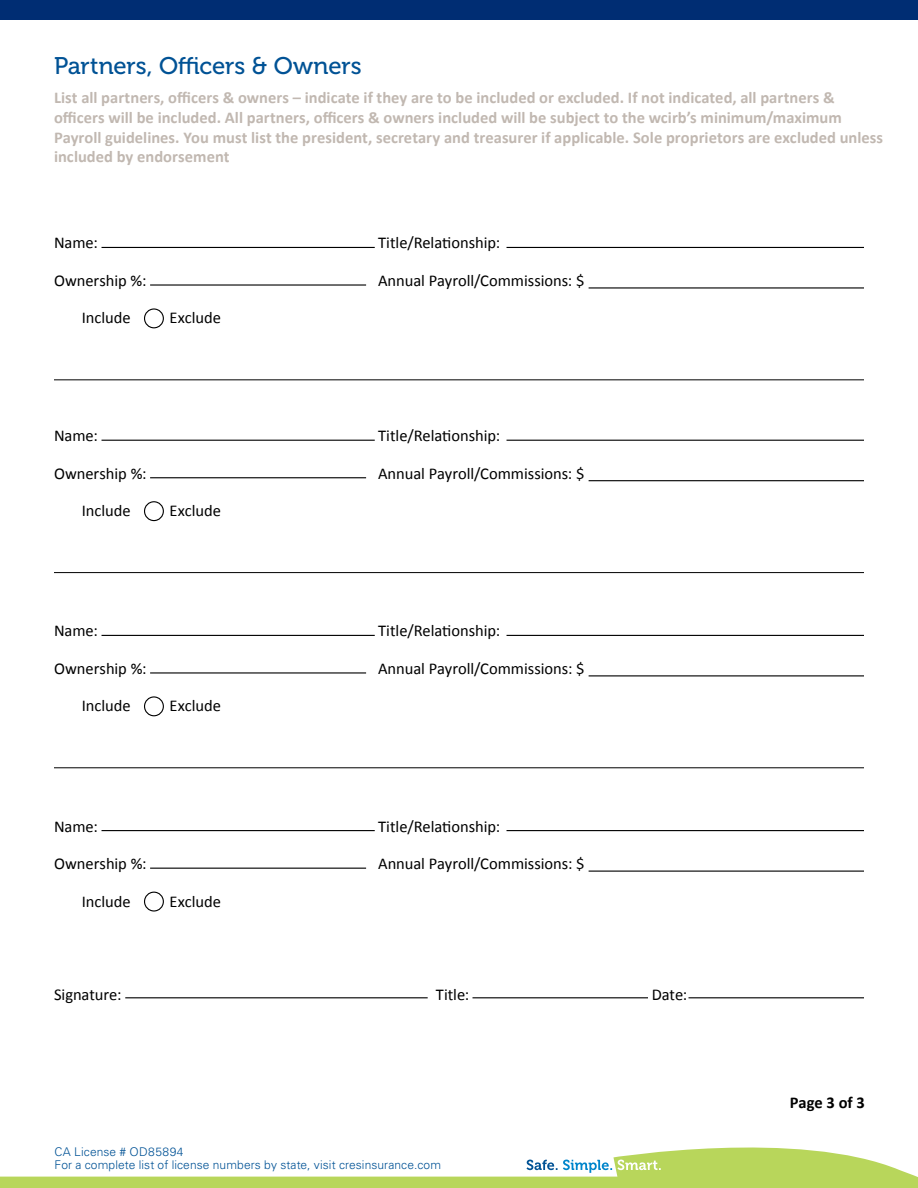
<style>
.page{position:relative;width:918px;height:1188px;background:#fff}
.page>*{position:absolute;margin:0;border:0;box-sizing:border-box;transform-origin:0 0}
.t1{font:24px "Museo 500";color:#005295}
.t2{font:700 16.5px/19.8px "Calibri";color:#c1b8b1}
.t3{font:16.5px "Calibri";letter-spacing:-.005em;color:#000}
.t4{font:700 16.5px "Calibri";color:#000}
.t5{font:300 12px/13.5px "Univers LT Std";letter-spacing:.01em;color:#005295}
</style>
<div class="page">
<hr style="left:102px;top:247px;width:273px;height:1px;background:#000">
<hr style="left:102px;top:440px;width:273px;height:1px;background:#000">
<hr style="left:102px;top:635px;width:273px;height:1px;background:#000">
<hr style="left:102px;top:830px;width:273px;height:1px;background:#000">
<hr style="left:125px;top:997px;width:303px;height:1px;background:#000">
<hr style="left:472px;top:997px;width:176px;height:1px;background:#000">
<hr style="left:688px;top:997px;width:176px;height:1px;background:#000">
<hr style="left:507px;top:247px;width:357px;height:1px;background:#000">
<hr style="left:507px;top:440px;width:357px;height:1px;background:#000">
<hr style="left:507px;top:635px;width:357px;height:1px;background:#000">
<hr style="left:507px;top:830px;width:357px;height:1px;background:#000">
<hr style="left:589px;top:287px;width:275px;height:2px;background:#000">
<hr style="left:589px;top:480px;width:275px;height:1px;background:#000">
<hr style="left:589px;top:675px;width:275px;height:1px;background:#000">
<hr style="left:589px;top:871px;width:275px;height:1px;background:#000">
<hr style="left:150px;top:284px;width:216px;height:2px;background:#000">
<hr style="left:150px;top:477px;width:216px;height:1px;background:#000">
<hr style="left:150px;top:672px;width:216px;height:2px;background:#000">
<hr style="left:150px;top:868px;width:216px;height:1px;background:#000">
<div style="left:144px;top:308px;width:20px;height:20px;border:1px solid #000;border-radius:50%"></div>
<div style="left:144px;top:501px;width:20px;height:20px;border:1px solid #000;border-radius:50%"></div>
<div style="left:144px;top:696px;width:20px;height:20px;border:1px solid #000;border-radius:50%"></div>
<div style="left:144px;top:892px;width:20px;height:20px;border:1px solid #000;border-radius:50%"></div>
<hr style="left:54px;top:380px;width:810px;height:1px;background:#000">
<hr style="left:54px;top:572px;width:810px;height:1px;background:#000">
<hr style="left:54px;top:768px;width:810px;height:1px;background:#000">
<svg style="left:526px;top:1147px;width:392px;height:41px"></svg>
<div style="left:0;top:1177px;width:692px;height:11px;background:#b8d65b"></div>
<div style="left:0;top:0;width:918px;height:20px;background:#002d73"></div>
<h1 class="t1" style="left:54px;top:53px;width:309px">Partners, Officers &amp; Owners</h1>
<p class="t2" style="left:54px;top:88px;width:831px">List all partners, officers &amp; owners – indicate if they are to be included or excluded. If not indicated, all partners &amp; officers will be included. All partners, officers &amp; owners included will be subject to the wcirb’s minimum/maximum Payroll guidelines. You must list the president, secretary and treasurer if applicable. Sole proprietors are excluded unless included by endorsement</p>
<p class="t3" style="left:54px;top:233px;width:45px">Name:</p>
<p class="t3" style="left:378px;top:233px;width:124px">Title/Relationship:</p>
<p class="t3" style="left:54px;top:270px;width:94px">Ownership %:</p>
<p class="t3" style="left:378px;top:270px;width:208px">Annual Payroll/Commissions: $</p>
<p class="t3" style="left:82px;top:308px;width:51px">Include</p>
<p class="t3" style="left:169px;top:308px;width:53px">Exclude</p>
<p class="t3" style="left:54px;top:425px;width:45px">Name:</p>
<p class="t3" style="left:378px;top:425px;width:124px">Title/Relationship:</p>
<p class="t3" style="left:54px;top:463px;width:94px">Ownership %:</p>
<p class="t3" style="left:378px;top:463px;width:208px">Annual Payroll/Commissions: $</p>
<p class="t3" style="left:82px;top:500px;width:51px">Include</p>
<p class="t3" style="left:169px;top:500px;width:53px">Exclude</p>
<p class="t3" style="left:54px;top:621px;width:45px">Name:</p>
<p class="t3" style="left:378px;top:621px;width:124px">Title/Relationship:</p>
<p class="t3" style="left:54px;top:658px;width:94px">Ownership %:</p>
<p class="t3" style="left:378px;top:658px;width:208px">Annual Payroll/Commissions: $</p>
<p class="t3" style="left:82px;top:696px;width:51px">Include</p>
<p class="t3" style="left:169px;top:696px;width:53px">Exclude</p>
<p class="t3" style="left:54px;top:816px;width:45px">Name:</p>
<p class="t3" style="left:378px;top:816px;width:124px">Title/Relationship:</p>
<p class="t3" style="left:54px;top:853px;width:94px">Ownership %:</p>
<p class="t3" style="left:378px;top:853px;width:208px">Annual Payroll/Commissions: $</p>
<p class="t3" style="left:82px;top:891px;width:51px">Include</p>
<p class="t3" style="left:170px;top:891px;width:53px">Exclude</p>
<p class="t3" style="left:54px;top:984px;width:69px">Signature:</p>
<p class="t3" style="left:436px;top:984px;width:35px">Title:</p>
<p class="t3" style="left:652px;top:984px;width:37px">Date:</p>
<p class="t5" style="left:54px;top:1145px;width:388px">CA License # OD85894<br>For a complete list of license numbers by state, visit cresinsurance.com</p>
<p class="t4" style="left:790px;top:1092px;width:77px">Page 3 of 3</p>
</div>
